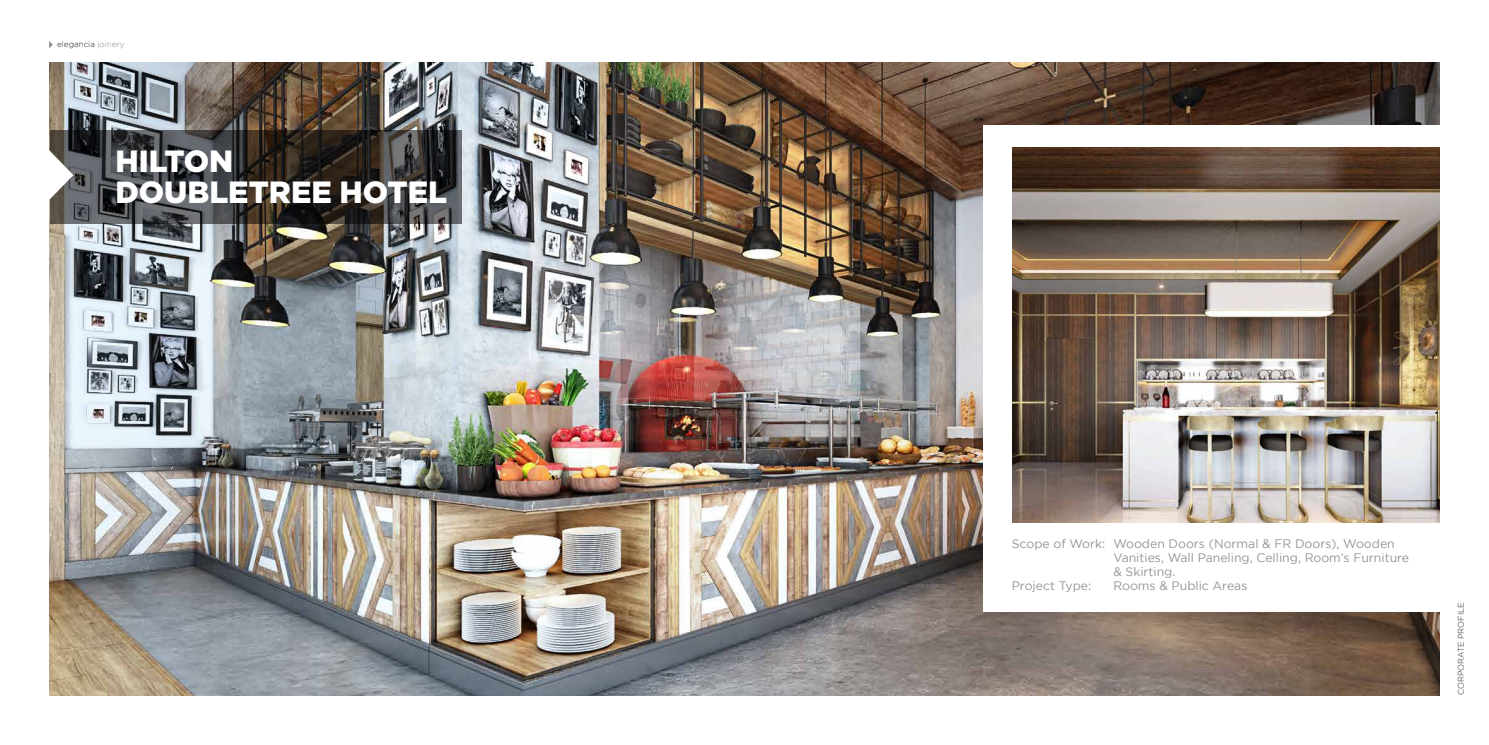
<style>
.page{position:relative;width:1489px;height:745px;background:#fff}
.page>*{position:absolute;margin:0;border:0;box-sizing:border-box;transform-origin:0 0}
.t1{font:900 30.62px/30.6px "Gotham";color:#fff}
.t2{font:12.25px "Gotham";color:#939598}
.t3{font:300 8.14px "Gotham";color:#231f20}
.s1{color:#86888a}
</style>
<div class="page">
<svg style="left:49px;top:41px;width:4px;height:7px"></svg>
<img style="left:50px;top:62px;width:1389px;height:632px">
<svg style="left:50px;top:130px;width:411px;height:94px;background:#393837"></svg>
<svg style="left:49px;top:147px;width:24px;height:56px"></svg>
<div style="left:982px;top:125px;width:470px;height:486px;background:#fff"></div>
<img style="left:1012px;top:147px;width:427px;height:375px">
<p class="t3" style="left:57px;top:40px;width:69px">elegancia <span class="s1">joinery</span></p>
<h1 class="t1" style="left:115px;top:145px;width:333px">HILTON<br>DOUBLETREE HOTEL</h1>
<p class="t2" style="left:1011px;top:536px;width:384px">Scope of Work: Wooden Doors (Normal &amp; FR Doors), Wooden</p>
<p class="t2" style="left:1113px;top:550px;width:297px">Vanities, Wall Paneling, Celling, Room’s Furniture</p>
<p class="t2" style="left:1113px;top:564px;width:64px">&amp; Skirting.</p>
<p class="t2" style="left:1011px;top:578px;width:81px">Project Type:</p>
<p class="t2" style="left:1113px;top:578px;width:136px">Rooms &amp; Public Areas</p>
<p class="t3" style="left:1456px;top:694px;width:93px;rotate:-90deg">CORPORATE PROFILE</p>
</div>
